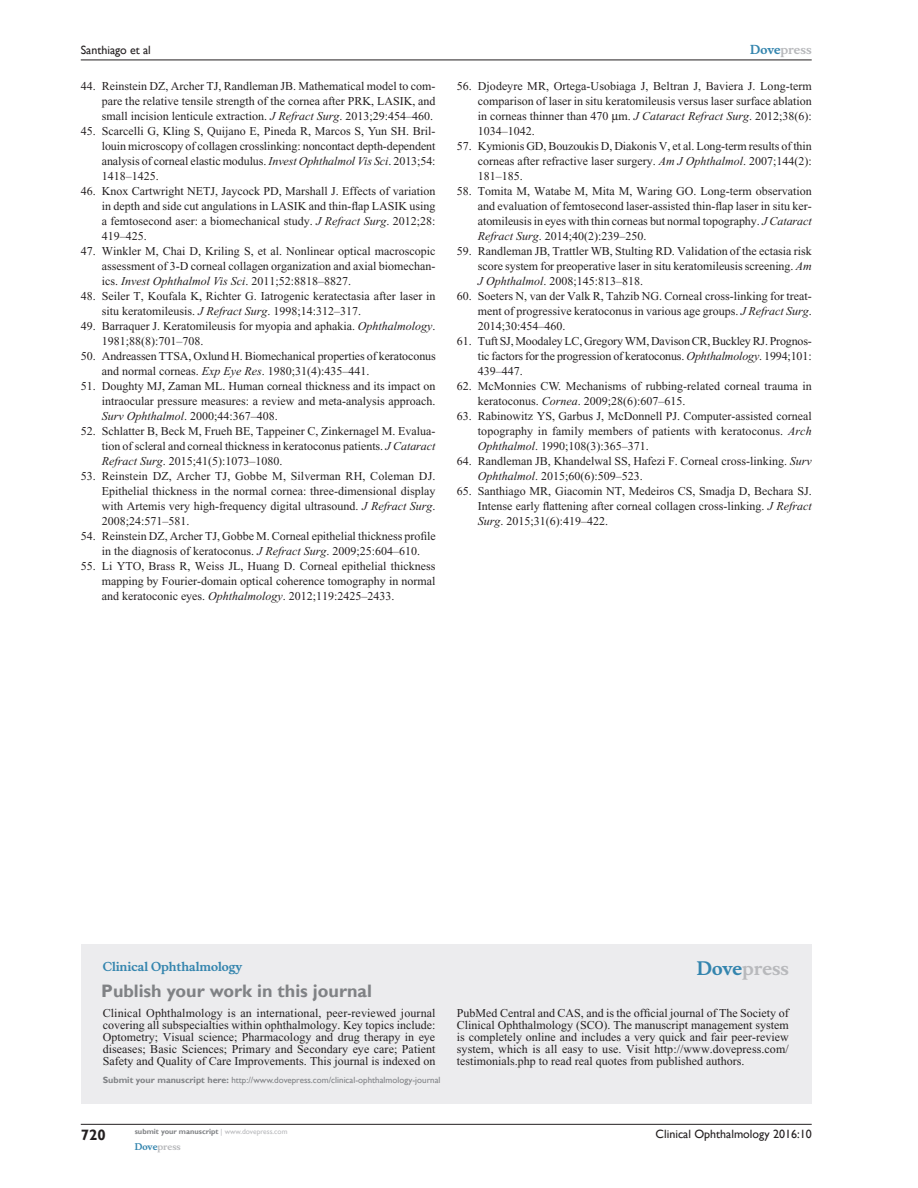
<style>
.page{position:relative;width:918px;height:1188px;background:#fff}
.page>*{position:absolute;margin:0;border:0;box-sizing:border-box;transform-origin:0 0}
.PromBx-H1{font:700 18px "Gill Sans";color:#808285}
.PromBx-Brand{font:700 18px "Musee";color:#b8b9bc}
.t1{font:700 15px "Gill Sans";color:#231f20}
.RefNL2{font:12px/15px "Times New Roman";color:#231f20;text-align:justify}
.PromBx-Tx{font:12px/12px "Times New Roman";color:#231f20;text-align:justify}
.t2{font:12px "Gill Sans";color:#231f20}
.PromBx-JrnlName{font:700 12px "Musee";color:#3485ae}
.t3{font:700 12px "Musee";color:#b8b9bc}
.PromBx-SubmitMssWebA{font:9px "Gill Sans";color:#808285}
.t4{font:700 9px "Musee";color:#b8b9bc}
.t5{font:700 7.5px "Gill Sans";color:#808285}
.s1{font-style:italic}
.s2{color:#3485ae}
.s3{font-weight:700}
.s4{font-weight:400;color:#b8b9bc}
</style>
<div class="page">
<div style="left:81px;top:944px;width:731px;height:159px;background:#ececee"></div>
<hr style="left:81px;top:1124px;width:731px;height:1px;background:#231f20">
<hr style="left:81px;top:60px;width:731px;height:1px;background:#231f20">
<p class="t2" style="left:81px;top:43px;width:72px">Santhiago et al</p>
<p class="RefNL2" style="left:102px;top:79px;width:335px;text-indent:-21px">44. Reinstein DZ, Archer TJ, Randleman JB. Mathematical model to com&shy;pare the relative tensile strength of the cornea after PRK, LASIK, and small incision lenticule extraction. <span class="s1">J Refract Surg</span>. 2013;29:454–460.</p>
<p class="RefNL2" style="left:102px;top:124px;width:335px;text-indent:-21px">45. Scarcelli G, Kling S, Quijano E, Pineda R, Marcos S, Yun SH. Bril&shy;louin microscopy of collagen crosslinking: noncontact depth-dependent analysis of corneal elastic modulus. <span class="s1">Invest Ophthalmol Vis Sci</span>. 2013;54:<br>1418–1425.</p>
<p class="RefNL2" style="left:102px;top:184px;width:335px;text-indent:-21px">46. Knox Cartwright NETJ, Jaycock PD, Marshall J. Effects of variation in depth and side cut angulations in LASIK and thin-flap LASIK using a femtosecond aser: a biomechanical study. <span class="s1">J Refract Surg</span>. 2012;28:<br>419–425.</p>
<p class="RefNL2" style="left:102px;top:244px;width:335px;text-indent:-21px">47. Winkler M, Chai D, Kriling S, et al. Nonlinear optical macroscopic assessment of 3-D corneal collagen organization and axial biomechan&shy;ics. <span class="s1">Invest Ophthalmol Vis Sci</span>. 2011;52:8818–8827.</p>
<p class="RefNL2" style="left:102px;top:289px;width:335px;text-indent:-21px">48. Seiler T, Koufala K, Richter G. Iatrogenic keratectasia after laser in situ keratomileusis. <span class="s1">J Refract Surg</span>. 1998;14:312–317.</p>
<p class="RefNL2" style="left:102px;top:319px;width:335px;text-indent:-21px">49. Barraquer J. Keratomileusis for myopia and aphakia. <span class="s1">Ophthalmology</span>.<br>1981;88(8):701–708.</p>
<p class="RefNL2" style="left:102px;top:349px;width:336px;text-indent:-21px">50. Andreassen TTSA, Oxlund H. Biomechanical properties of keratoconus and normal corneas. <span class="s1">Exp Eye Res</span>. 1980;31(4):435–441.</p>
<p class="RefNL2" style="left:102px;top:379px;width:335px;text-indent:-21px">51. Doughty MJ, Zaman ML. Human corneal thickness and its impact on intraocular pressure measures: a review and meta-analysis approach.<br><span class="s1">Surv Ophthalmol</span>. 2000;44:367–408.</p>
<p class="RefNL2" style="left:102px;top:424px;width:335px;text-indent:-21px">52. Schlatter B, Beck M, Frueh BE, Tappeiner C, Zinkernagel M. Evalua&shy;tion of scleral and corneal thickness in keratoconus patients. <span class="s1">J Cataract Refract Surg</span>. 2015;41(5):1073–1080.</p>
<p class="RefNL2" style="left:102px;top:469px;width:335px;text-indent:-21px">53. Reinstein DZ, Archer TJ, Gobbe M, Silverman RH, Coleman DJ.<br>Epithelial thickness in the normal cornea: three-dimensional display with Artemis very high-frequency digital ultrasound. <span class="s1">J Refract Surg</span>.<br>2008;24:571–581.</p>
<p class="RefNL2" style="left:81px;top:529px;width:356px;text-align:center">54. Reinstein DZ, Archer TJ, Gobbe M. Corneal epithelial thickness profile in the diagnosis of keratoconus. <span class="s1">J Refract Surg</span>. 2009;25:604–610.</p>
<p class="RefNL2" style="left:102px;top:559px;width:335px;text-indent:-21px">55. Li YTO, Brass R, Weiss JL, Huang D. Corneal epithelial thickness mapping by Fourier-domain optical coherence tomography in normal and keratoconic eyes. <span class="s1">Ophthalmology</span>. 2012;119:2425–2433.</p>
<p class="t3" style="left:750px;top:43px;width:63px"><span class="s2">Dove</span>press</p>
<p class="RefNL2" style="left:478px;top:79px;width:336px;text-indent:-21px">56. Djodeyre MR, Ortega-Usobiaga J, Beltran J, Baviera J. Long-term comparison of laser in situ keratomileusis versus laser surface ablation in corneas thinner than 470 m. <span class="s1">J Cataract Refract Surg</span>. 2012;38(6):<br>1034–1042.</p>
<p class="RefNL2" style="left:478px;top:139px;width:335px;text-indent:-21px">57. Kymionis GD, Bouzoukis D, Diakonis V, et al. Long-term results of thin corneas after refractive laser surgery. <span class="s1">Am J Ophthalmol</span>. 2007;144(2):<br>181–185.</p>
<p class="RefNL2" style="left:478px;top:184px;width:335px;text-indent:-21px">58. Tomita M, Watabe M, Mita M, Waring GO. Long-term observation and evaluation of femtosecond laser-assisted thin-flap laser in situ ker&shy;atomileusis in eyes with thin corneas but normal topography. <span class="s1">J Cataract Refract Surg</span>. 2014;40(2):239–250.</p>
<p class="RefNL2" style="left:478px;top:244px;width:335px;text-indent:-21px">59. Randleman JB, Trattler WB, Stulting RD. Validation of the ectasia risk score system for preoperative laser in situ keratomileusis screening. <span class="s1">Am J Ophthalmol</span>. 2008;145:813–818.</p>
<p class="RefNL2" style="left:478px;top:289px;width:335px;text-indent:-21px">60. Soeters N, van der Valk R, Tahzib NG. Corneal cross-linking for treat&shy;ment of progressive keratoconus in various age groups. <span class="s1">J Refract Surg</span>.<br>2014;30:454–460.</p>
<p class="RefNL2" style="left:478px;top:334px;width:335px;text-indent:-21px">61. Tuft SJ, Moodaley LC, Gregory WM, Davison CR, Buckley RJ. Prognos&shy;tic factors for the progression of keratoconus. <span class="s1">Ophthalmology</span>. 1994;101:<br>439–447.</p>
<p class="RefNL2" style="left:478px;top:379px;width:336px;text-indent:-21px">62. McMonnies CW. Mechanisms of rubbing-related corneal trauma in keratoconus. <span class="s1">Cornea</span>. 2009;28(6):607–615.</p>
<p class="RefNL2" style="left:478px;top:409px;width:335px;text-indent:-21px">63. Rabinowitz YS, Garbus J, McDonnell PJ. Computer-assisted corneal topography in family members of patients with keratoconus. <span class="s1">Arch Ophthalmol</span>. 1990;108(3):365–371.</p>
<p class="RefNL2" style="left:478px;top:454px;width:335px;text-indent:-21px">64. Randleman JB, Khandelwal SS, Hafezi F. Corneal cross-linking. <span class="s1">Surv<br>Ophthalmol</span>. 2015;60(6):509–523.</p>
<p class="RefNL2" style="left:478px;top:484px;width:335px;text-indent:-21px">65. Santhiago MR, Giacomin NT, Medeiros CS, Smadja D, Bechara SJ.<br>Intense early flattening after corneal collagen cross-linking. <span class="s1">J Refract Surg</span>. 2015;31(6):419–422.</p>
<p class="PromBx-JrnlName" style="left:103px;top:959px;width:141px">Clinical Ophthalmology</p>
<p class="PromBx-H1" style="left:101px;top:980px;width:272px">Publish your work in this journal</p>
<p class="PromBx-Brand" style="left:697px;top:958px;width:94px"><span class="s2">Dove</span>press</p>
<p class="PromBx-Tx" style="left:103px;top:1007px;width:334px">Clinical Ophthalmology is an international, peer-reviewed journal covering all subspecialties within ophthalmology. Key topics include:<br>Optometry; Visual science; Pharmacology and drug therapy in eye diseases; Basic Sciences; Primary and Secondary eye care; Patient Safety and Quality of Care Improvements. This journal is indexed on</p>
<p class="PromBx-Tx" style="left:457px;top:1007px;width:333px">PubMed Central and CAS, and is the official journal of The Society of Clinical Ophthalmology (SCO). The manuscript management system is completely online and includes a very quick and fair peer-review system, which is all easy to use. Visit http://www.dovepress.com/ testimonials.php to read real quotes from published authors.</p>
<p class="PromBx-SubmitMssWebA" style="left:103px;top:1075px;width:339px"><span class="s3">Submit your manuscript here:</span> http://www.dovepress.com/clinical-ophthalmology-journal</p>
<p class="t1" style="left:81px;top:1126px;width:26px">720</p>
<p class="t5" style="left:135px;top:1127px;width:154px">submit your manuscript <span class="s4">| www.dovepress.com</span></p>
<p class="t4" style="left:135px;top:1141px;width:48px"><span class="s2">Dove</span>press</p>
<p class="t2" style="left:656px;top:1127px;width:158px">Clinical Ophthalmology 2016:10</p>
</div>
